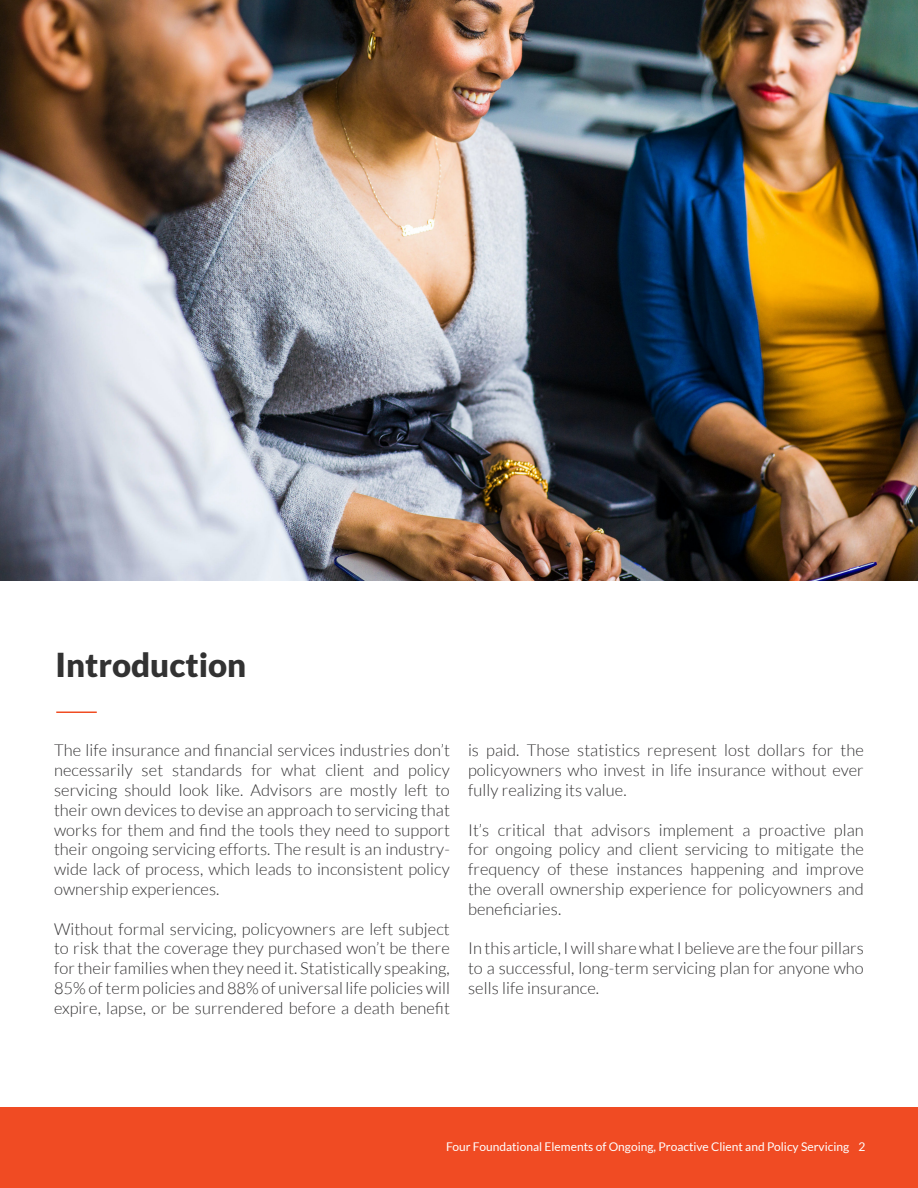
<style>
.page{position:relative;width:918px;height:1188px;background:#fff}
.page>*{position:absolute;margin:0;border:0;box-sizing:border-box;transform-origin:0 0}
.t1{font:900 33px "Lato";color:#323232}
.t2{font:300 16.5px/19.8px "Lato";letter-spacing:.005em;color:#323132;text-align:justify}
.t3{font:12px "Lato";color:#fff}
</style>
<div class="page">
<div style="left:0;top:1108px;width:918px;height:80px;background:#f04b23"></div>
<img style="left:0;top:0;width:918px;height:580px">
<hr style="left:56px;top:712px;width:41px;height:1px;background:#f04d22">
<p class="t1" style="left:56px;top:645px;width:192px">Introduction</p>
<p class="t2" style="left:54px;top:741px;width:397px">The life insurance and financial services industries don’t necessarily set standards for what client and policy servicing should look like. Advisors are mostly left to their own devices to devise an approach to servicing that works for them and find the tools they need to support their ongoing servicing efforts. The result is an industry&shy;wide lack of process, which leads to inconsistent policy ownership experiences.</p>
<p class="t2" style="left:54px;top:919px;width:397px">Without formal servicing, policyowners are left subject to risk that the coverage they purchased won’t be there for their families when they need it. Statistically speaking, 85% of term policies and 88% of universal life policies will expire, lapse, or be surrendered before a death benefit</p>
<p class="t2" style="left:468px;top:741px;width:397px">is paid. Those statistics represent lost dollars for the policyowners who invest in life insurance without ever fully realizing its value.</p>
<p class="t2" style="left:468px;top:820px;width:397px">It’s critical that advisors implement a proactive plan for ongoing policy and client servicing to mitigate the frequency of these instances happening and improve the overall ownership experience for policyowners and beneficiaries.</p>
<p class="t2" style="left:468px;top:939px;width:397px">In this article, I will share what I believe are the four pillars to a successful, long-term servicing plan for anyone who sells life insurance.</p>
<p class="t3" style="left:446px;top:1140px;width:421px">Four Foundational Elements of Ongoing, Proactive Client and Policy Servicing 2</p>
</div>
